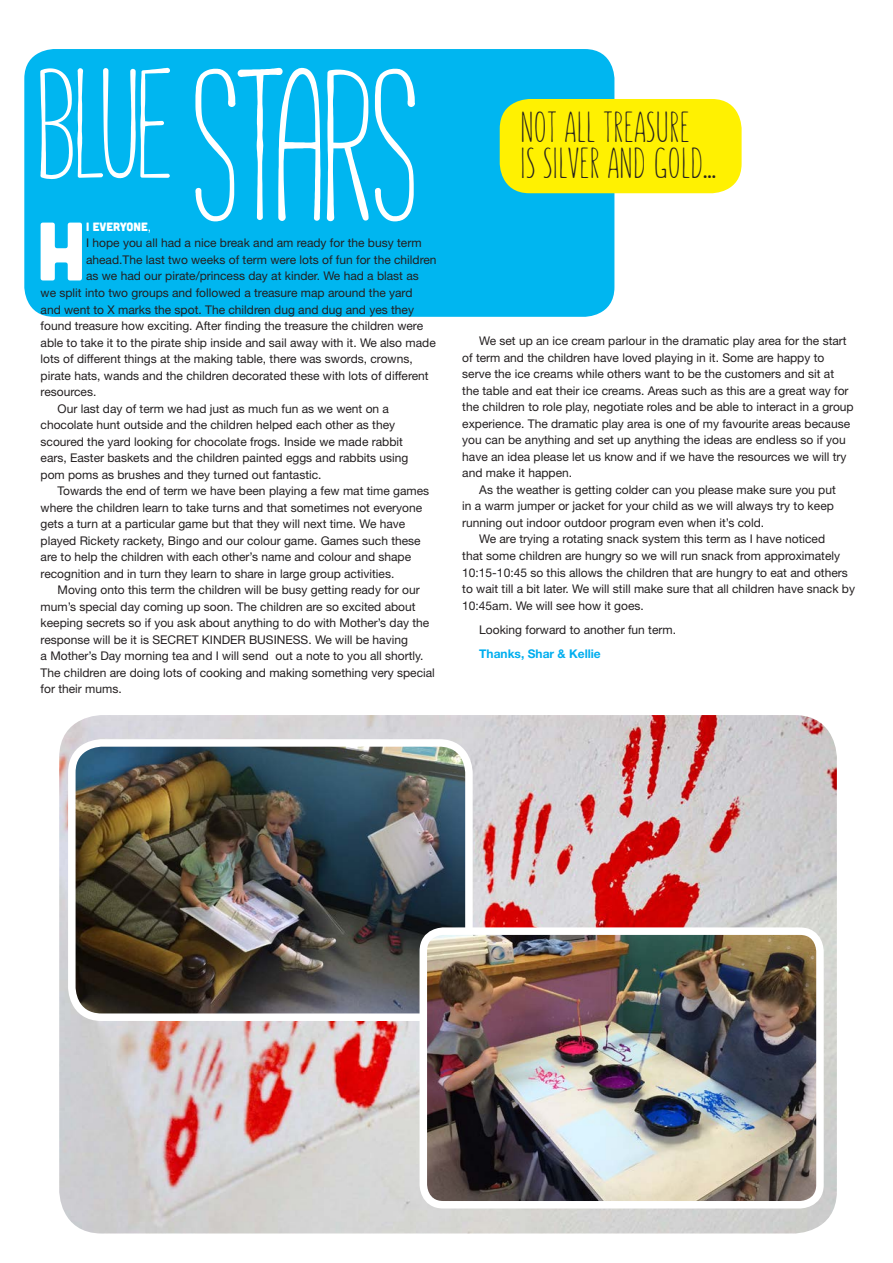
<style>
.page{position:relative;width:893px;height:1263px;background:#fff}
.page>*{position:absolute;margin:0;border:0;box-sizing:border-box;transform-origin:0 0}
.t1{font:82.65px "Cubano";color:#fff}
.t2{font:48px/36px "SUNN";color:#231f20}
.t3{font:12px/16.5px "Helvetica Neue LT Std";color:#231f20}
.t4{font:700 12px "Helvetica Neue LT Std";color:#00aeef}
.t5{font:12px "Cubano";color:#fff}
.s1{font-family:"Helvetica Neue LT Std"}
</style>
<div class="page">
<img style="left:59px;top:715px;width:778px;height:518px">
<div style="left:24px;top:49px;width:590px;height:268px;background:#00b6f0;border-radius:30px"></div>
<svg style="left:40px;top:68px;width:130px;height:111px"></svg>
<svg style="left:195px;top:68px;width:220px;height:153px"></svg>
<img style="left:72px;top:743px;width:397px;height:274px">
<div style="left:68px;top:739px;width:405px;height:282px;border:8px solid #fff;border-radius:30px"></div>
<img style="left:423px;top:931px;width:397px;height:274px">
<div style="left:420px;top:927px;width:404px;height:281px;border:8px solid #fff;border-radius:20px"></div>
<div style="left:500px;top:99px;width:242px;height:94px;background:#fff101;border-radius:30px"></div>
<p class="t1" style="left:36px;top:198px;width:51px">H</p>
<p class="t5" style="left:86px;top:219px;width:67px">I EVERYONE<span class="s1">,</span></p>
<p class="t3" style="left:86px;top:235px;width:337px">I hope you all had a nice break and am ready for the busy term</p>
<p class="t3" style="left:86px;top:251px;width:352px">ahead.The last two weeks of term were lots of fun for the children</p>
<p class="t3" style="left:86px;top:268px;width:334px">as we had our pirate/princess day at kinder. We had a blast as</p>
<p class="t3" style="left:41px;top:284px;width:373px">we split into two groups and followed a treasure map around the yard</p>
<p class="t3" style="left:41px;top:301px;width:375px">and went to X marks the spot. The children dug and dug and yes they</p>
<p class="t3" style="left:41px;top:317px;width:384px">found treasure how exciting. After finding the treasure the children were</p>
<p class="t3" style="left:41px;top:334px;width:397px">able to take it to the pirate ship inside and sail away with it. We also made</p>
<p class="t3" style="left:41px;top:350px;width:374px">lots of different things at the making table, there was swords, crowns,</p>
<p class="t3" style="left:41px;top:367px;width:390px">pirate hats, wands and the children decorated these with lots of different</p>
<p class="t3" style="left:41px;top:383px;width:57px">resources.</p>
<p class="t3" style="left:41px;top:400px;width:369px;text-indent:17px">Our last day of term we had just as much fun as we went on a chocolate hunt outside and the children helped each other as they scoured the yard looking for chocolate frogs. Inside we made rabbit ears, Easter baskets and the children painted eggs and rabbits using pom poms as brushes and they turned out fantastic.</p>
<p class="t3" style="left:41px;top:482px;width:390px;text-indent:17px">Towards the end of term we have been playing a few mat time games where the children learn to take turns and that sometimes not everyone gets a turn at a particular game but that they will next time. We have played Rickety rackety, Bingo and our colour game. Games such these are to help the children with each other’s name and colour and shape recognition and in turn they learn to share in large group activities.</p>
<p class="t3" style="left:41px;top:581px;width:396px;text-indent:17px">Moving onto this term the children will be busy getting ready for our mum’s special day coming up soon. The children are so excited about keeping secrets so if you ask about anything to do with Mother’s day the response will be it is SECRET KINDER BUSINESS. We will be having<br>a Mother’s Day morning tea and I will send out a note to you all shortly.<br>The children are doing lots of cooking and making something very special for their mums.</p>
<p class="t2" style="left:520px;top:108px;width:197px">NOT ALL TREASURE<br>IS SILVER AND GOLD...</p>
<p class="t3" style="left:462px;top:333px;width:393px;text-indent:17px">We set up an ice cream parlour in the dramatic play area for the start of term and the children have loved playing in it. Some are happy to serve the ice creams while others want to be the customers and sit at the table and eat their ice creams. Areas such as this are a great way for the children to role play, negotiate roles and be able to interact in a group experience. The dramatic play area is one of my favourite areas because you can be anything and set up anything the ideas are endless so if you have an idea please let us know and if we have the resources we will try and make it happen.</p>
<p class="t3" style="left:462px;top:481px;width:375px;text-indent:17px">As the weather is getting colder can you please make sure you put in a warm jumper or jacket for your child as we will always try to keep running out indoor outdoor program even when it’s cold.</p>
<p class="t3" style="left:462px;top:531px;width:394px;text-indent:17px">We are trying a rotating snack system this term as I have noticed<br>that some children are hungry so we will run snack from approximately 10:15-10:45 so this allows the children that are hungry to eat and others to wait till a bit later. We will still make sure that all children have snack by 10:45am. We will see how it goes.</p>
<p class="t3" style="left:479px;top:621px;width:198px">Looking forward to another fun term.</p>
<p class="t4" style="left:479px;top:646px;width:123px">Thanks, Shar &amp; Kellie</p>
</div>
